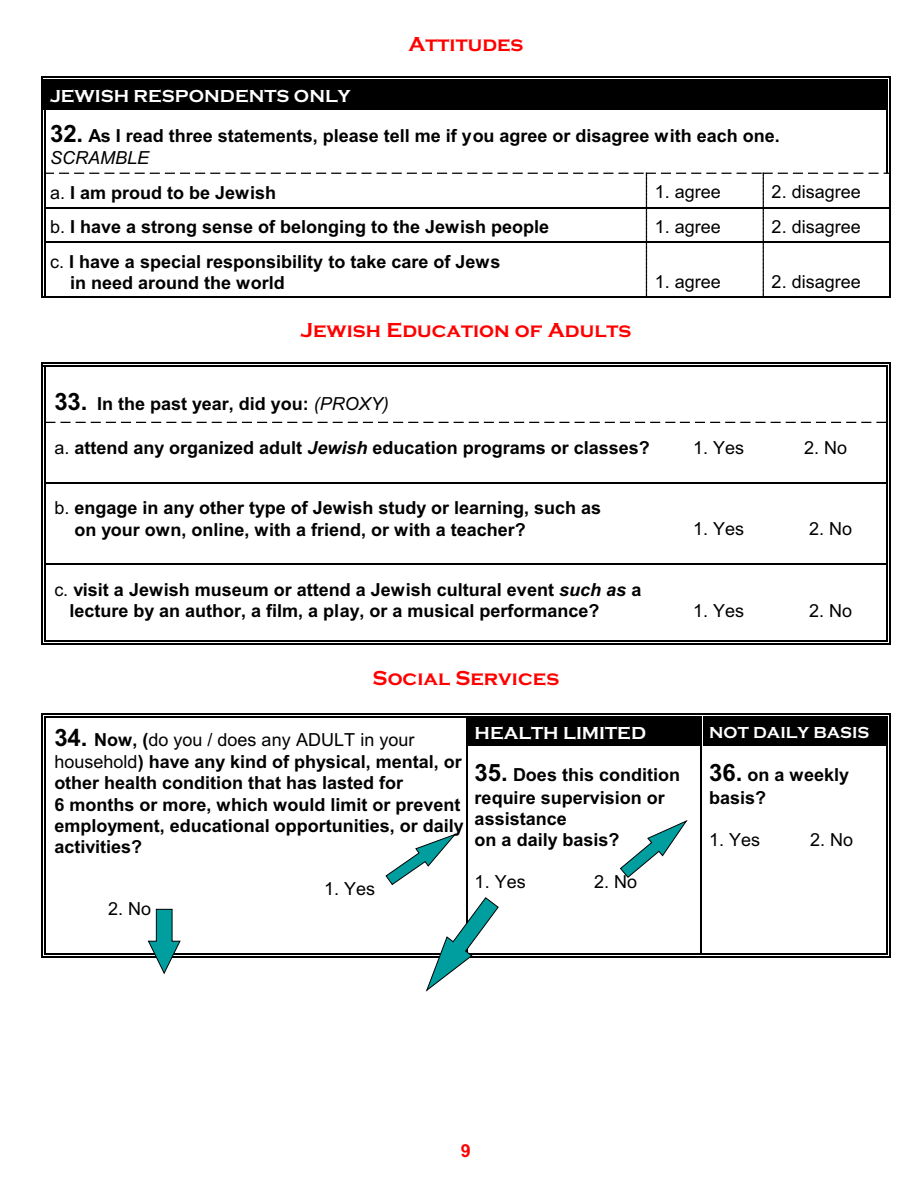
<style>
.page{position:relative;width:918px;height:1188px;background:#fff}
.page>*{position:absolute;margin:0;border:0;box-sizing:border-box;transform-origin:0 0}
.t1{font:700 21px "Copperplate Gothic";color:#f00}
.t2{font:700 18px/21.6px "Arial";color:#000}
.t3{font:18px "Arial";color:#000}
.t4{font:700 18px "Copperplate Gothic";color:#fff}
.t5{font:700 18px "Arial";color:#f00}
.t6{font:700 16.5px "Copperplate Gothic";color:#fff}
.s1{font-size:24px}
.s2{font-weight:400;font-style:italic}
.s3{font-weight:400}
.s4{font-style:italic}
</style>
<div class="page">
<div style="left:44px;top:80px;width:844px;height:30px;background:#000"></div>
<hr style="left:41px;top:77px;width:1px;height:33px;background:#000">
<hr style="left:890px;top:77px;width:1px;height:33px;background:#000">
<hr style="left:41px;top:77px;width:850px;height:1px;background:#000">
<hr style="left:44px;top:110px;width:1px;height:62px;background:#000">
<hr style="left:887px;top:110px;width:1px;height:62px;background:#000">
<hr style="left:41px;top:110px;width:1px;height:62px;background:#000">
<hr style="left:890px;top:110px;width:1px;height:62px;background:#000">
<hr style="left:41px;top:173px;width:1px;height:34px;background:#000">
<hr style="left:41px;top:207px;width:1px;height:35px;background:#000">
<hr style="left:41px;top:296px;width:605px;height:1px;background:#000">
<hr style="left:41px;top:242px;width:1px;height:55px;background:#000">
<svg style="left:44px;top:173px;width:847px;height:124px"></svg>
<hr style="left:890px;top:242px;width:1px;height:55px;background:#000">
<hr style="left:763px;top:242px;width:128px;height:1px;background:#000">
<hr style="left:763px;top:296px;width:128px;height:1px;background:#000">
<hr style="left:44px;top:365px;width:1px;height:57px;background:#000">
<hr style="left:887px;top:365px;width:1px;height:57px;background:#000">
<hr style="left:44px;top:365px;width:844px;height:2px;background:#000">
<hr style="left:41px;top:363px;width:1px;height:59px;background:#000">
<hr style="left:890px;top:363px;width:1px;height:59px;background:#000">
<hr style="left:41px;top:363px;width:850px;height:1px;background:#000">
<hr style="left:44px;top:422px;width:1px;height:60px;background:#000">
<hr style="left:41px;top:422px;width:1px;height:60px;background:#000">
<hr style="left:887px;top:422px;width:1px;height:60px;background:#000">
<hr style="left:890px;top:422px;width:1px;height:60px;background:#000">
<svg style="left:45px;top:422px;width:842px;height:1px"></svg>
<hr style="left:44px;top:482px;width:1px;height:81px;background:#000">
<hr style="left:41px;top:482px;width:1px;height:81px;background:#000">
<hr style="left:45px;top:482px;width:635px;height:1px;background:#000">
<hr style="left:887px;top:482px;width:1px;height:81px;background:#000">
<hr style="left:890px;top:482px;width:1px;height:81px;background:#000">
<hr style="left:680px;top:482px;width:207px;height:1px;background:#000">
<hr style="left:44px;top:564px;width:1px;height:78px;background:#000">
<hr style="left:44px;top:641px;width:636px;height:1px;background:#000">
<hr style="left:41px;top:564px;width:1px;height:81px;background:#000">
<hr style="left:41px;top:644px;width:639px;height:1px;background:#000">
<hr style="left:45px;top:564px;width:635px;height:1px;background:#000">
<hr style="left:887px;top:564px;width:1px;height:78px;background:#000">
<hr style="left:680px;top:641px;width:208px;height:1px;background:#000">
<hr style="left:890px;top:564px;width:1px;height:81px;background:#000">
<hr style="left:680px;top:644px;width:211px;height:1px;background:#000">
<hr style="left:680px;top:564px;width:207px;height:1px;background:#000">
<svg style="left:44px;top:718px;width:1px;height:28px"></svg>
<hr style="left:44px;top:717px;width:422px;height:1px;background:#000">
<hr style="left:41px;top:714px;width:1px;height:32px;background:#000">
<hr style="left:41px;top:714px;width:425px;height:1px;background:#000">
<div style="left:466px;top:717px;width:234px;height:29px;background:#000"></div>
<hr style="left:466px;top:714px;width:234px;height:1px;background:#000">
<div style="left:703px;top:717px;width:185px;height:29px;background:#000"></div>
<svg style="left:701px;top:717px;width:1px;height:29px"></svg>
<hr style="left:890px;top:714px;width:1px;height:32px;background:#000">
<hr style="left:701px;top:714px;width:190px;height:1px;background:#000">
<hr style="left:44px;top:746px;width:1px;height:209px;background:#000">
<hr style="left:44px;top:953px;width:422px;height:2px;background:#000">
<hr style="left:41px;top:746px;width:1px;height:212px;background:#000">
<hr style="left:41px;top:956px;width:425px;height:2px;background:#000">
<hr style="left:466px;top:746px;width:1px;height:209px;background:#000">
<hr style="left:466px;top:953px;width:234px;height:2px;background:#000">
<hr style="left:466px;top:956px;width:234px;height:2px;background:#000">
<hr style="left:701px;top:746px;width:1px;height:209px;background:#000">
<hr style="left:887px;top:746px;width:1px;height:209px;background:#000">
<hr style="left:701px;top:953px;width:187px;height:2px;background:#000">
<hr style="left:890px;top:746px;width:1px;height:212px;background:#000">
<hr style="left:701px;top:956px;width:190px;height:2px;background:#000">
<svg style="left:620px;top:820px;width:68px;height:58px"></svg>
<svg style="left:148px;top:909px;width:33px;height:65px"></svg>
<svg style="left:385px;top:825px;width:114px;height:167px"></svg>
<p class="t1" style="left:408px;top:32px;width:117px">Attitudes</p>
<p class="t4" style="left:50px;top:85px;width:302px">JEWISH RESPONDENTS ONLY</p>
<p class="t2" style="left:50px;top:126px;width:731px;line-height:22.2px"><span class="s1">32.</span> As I read three statements, please tell me if you agree or disagree with each one.<br><span class="s2">SCRAMBLE</span></p>
<p class="t2" style="left:50px;top:183px;width:227px"><span class="s3">a.</span> I am proud to be Jewish</p>
<p class="t3" style="left:655px;top:185px;width:68px">1. agree</p>
<p class="t3" style="left:772px;top:185px;width:91px">2. disagree</p>
<p class="t2" style="left:50px;top:218px;width:501px"><span class="s3">b.</span> I have a strong sense of belonging to the Jewish people</p>
<p class="t3" style="left:655px;top:220px;width:68px">1. agree</p>
<p class="t3" style="left:772px;top:220px;width:91px">2. disagree</p>
<p class="t2" style="left:70px;top:253px;width:432px;text-indent:-20px"><span class="s3">c.</span> I have a special responsibility to take care of Jews in need around the world</p>
<p class="t3" style="left:655px;top:275px;width:68px">1. agree</p>
<p class="t3" style="left:772px;top:275px;width:91px">2. disagree</p>
<p class="t1" style="left:300px;top:317px;width:332px">Jewish Education of Adults</p>
<p class="t2" style="left:54px;top:394px;width:336px"><span class="s1">33.</span> In the past year, did you: <span class="s2">(PROXY)</span></p>
<p class="t2" style="left:54px;top:439px;width:597px"><span class="s3">a.</span> attend any organized adult <span class="s4">Jewish</span> education programs or classes?</p>
<p class="t3" style="left:693px;top:441px;width:53px">1. Yes</p>
<p class="t3" style="left:804px;top:441px;width:45px">2. No</p>
<p class="t2" style="left:74px;top:499px;width:528px;text-indent:-20px"><span class="s3">b.</span> engage in any other type of Jewish study or learning, such as on your own, online, with a friend, or with a teacher?</p>
<p class="t2" style="left:69px;top:581px;width:574px;text-indent:-15px"><span class="s3">c.</span> visit a Jewish museum or attend a Jewish cultural event <span class="s4">such as</span> a lecture by an author, a film, a play, or a musical performance?</p>
<p class="t1" style="left:373px;top:665px;width:188px">Social Services</p>
<p class="t3" style="left:693px;top:522px;width:53px">1. Yes</p>
<p class="t3" style="left:809px;top:522px;width:45px">2. No</p>
<p class="t3" style="left:693px;top:604px;width:53px">1. Yes</p>
<p class="t3" style="left:809px;top:604px;width:45px">2. No</p>
<p class="t2" style="left:54px;top:730px;width:411px"><span class="s1">34.</span> Now, (<span class="s3">do you / does any ADULT in your household</span>) have any kind of physical, mental, or other health condition that has lasted for<br>6 months or more, which would limit or prevent employment, educational opportunities, or daily activities?</p>
<p class="t3" style="left:324px;top:881px;width:53px">1. Yes</p>
<p class="t3" style="left:108px;top:902px;width:45px">2. No</p>
<p class="t4" style="left:475px;top:722px;width:173px">HEALTH LIMITED</p>
<p class="t6" style="left:709px;top:723px;width:162px">NOT DAILY BASIS</p>
<p class="t2" style="left:475px;top:766px;width:207px"><span class="s1">35.</span> Does this condition require supervision or assistance<br>on a daily basis?</p>
<p class="t3" style="left:475px;top:875px;width:53px">1. Yes</p>
<p class="t3" style="left:594px;top:875px;width:45px">2. No</p>
<p class="t2" style="left:709px;top:765px;width:141px;line-height:22.6px"><span class="s1">36.</span> on a weekly basis?</p>
<p class="t3" style="left:709px;top:833px;width:53px">1. Yes</p>
<p class="t3" style="left:810px;top:833px;width:45px">2. No</p>
<p class="t5" style="left:461px;top:1144px;width:12px">9</p>
</div>
